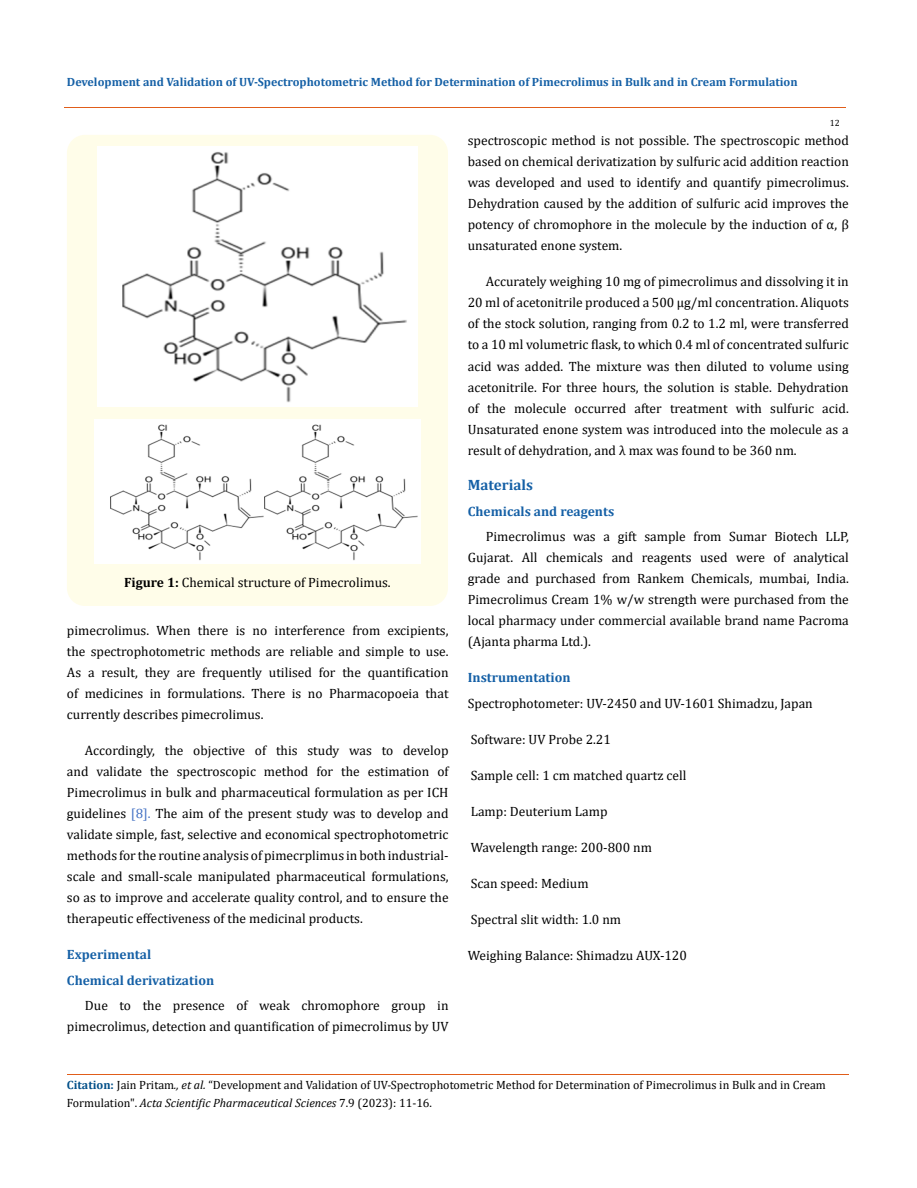
<style>
.page{position:relative;width:917px;height:1188px;background:#fff}
.page>*{position:absolute;margin:0;border:0;box-sizing:border-box;transform-origin:0 0}
.t1{font:700 15px "Cambria";color:#1560a6}
.t2{font:13.5px/21px "Cambria";color:#000;text-align:justify}
.t3{font:700 13.5px/25.5px "Cambria";color:#1560a6}
.t4{font:12px/18px "Cambria";color:#000}
.t5{font:700 12px "Cambria";color:#1560a6}
.t6{font:9px "Cambria";color:#000}
.s1{font-weight:700}
.s2{color:#4472c4}
.s3{font-weight:700;color:#035089}
.s4{font-style:italic}
</style>
<div class="page">
<div style="left:67px;top:135px;width:381px;height:471px;background:#fffde9;border-radius:18px"></div>
<img style="left:98px;top:147px;width:319px;height:259px">
<img style="left:94px;top:420px;width:327px;height:144px">
<hr style="left:64px;top:108px;width:781px;height:1px;background:#e05d1a">
<hr style="left:67px;top:1074px;width:781px;height:1px;background:#e05d1a">
<p class="t5" style="left:67px;top:73px;width:732px">Development and Validation of UV-Spectrophotometric Method for Determination of Pimecrolimus in Bulk and in Cream Formulation</p>
<p class="t6" style="left:829px;top:118px;width:11px">12</p>
<p class="t2" style="left:124px;top:572px;width:268px"><span class="s1">Figure 1:</span> Chemical structure of Pimecrolimus.</p>
<p class="t2" style="left:67px;top:620px;width:383px">pimecrolimus. When there is no interference from excipients, the spectrophotometric methods are reliable and simple to use.<br>As a result, they are frequently utilised for the quantification of medicines in formulations. There is no Pharmacopoeia that currently describes pimecrolimus.</p>
<p class="t2" style="left:67px;top:740px;width:383px;text-indent:18px">Accordingly, the objective of this study was to develop and validate the spectroscopic method for the estimation of Pimecrolimus in bulk and pharmaceutical formulation as per ICH guidelines <span class="s2">[8].</span> The aim of the present study was to develop and validate simple, fast, selective and economical spectrophotometric methods for the routine analysis of pimecrplimus in both industrial&shy;scale and small-scale manipulated pharmaceutical formulations, so as to improve and accelerate quality control, and to ensure the therapeutic effectiveness of the medicinal products.</p>
<p class="t3" style="left:67px;top:942px;width:149px">Experimental<br>Chemical derivatization</p>
<p class="t2" style="left:67px;top:995px;width:383px;text-align:right">Due to the presence of weak chromophore group in pimecrolimus, detection and quantification of pimecrolimus by UV</p>
<p class="t2" style="left:468px;top:130px;width:382px">spectroscopic method is not possible. The spectroscopic method based on chemical derivatization by sulfuric acid addition reaction was developed and used to identify and quantify pimecrolimus.<br>Dehydration caused by the addition of sulfuric acid improves the potency of chromophore in the molecule by the induction of α, β unsaturated enone system.</p>
<p class="t2" style="left:468px;top:271px;width:382px;text-indent:18px">Accurately weighing 10 mg of pimecrolimus and dissolving it in 20 ml of acetonitrile produced a 500 μg/ml concentration. Aliquots of the stock solution, ranging from 0.2 to 1.2 ml, were transferred to a 10 ml volumetric flask, to which 0.4 ml of concentrated sulfuric acid was added. The mixture was then diluted to volume using acetonitrile. For three hours, the solution is stable. Dehydration of the molecule occurred after treatment with sulfuric acid.<br>Unsaturated enone system was introduced into the molecule as a result of dehydration, and λ max was found to be 360 nm.</p>
<p class="t1" style="left:468px;top:475px;width:67px">Materials</p>
<p class="t3" style="left:468px;top:498px;width:148px">Chemicals and reagents</p>
<p class="t2" style="left:468px;top:526px;width:382px;text-indent:18px">Pimecrolimus was a gift sample from Sumar Biotech LLP, Gujarat. All chemicals and reagents used were of analytical grade and purchased from Rankem Chemicals, mumbai, India.<br>Pimecrolimus Cream 1% w/w strength were purchased from the local pharmacy under commercial available brand name Pacroma (Ajanta pharma Ltd.).</p>
<p class="t3" style="left:468px;top:665px;width:104px">Instrumentation</p>
<p class="t2" style="left:468px;top:693px;width:346px">Spectrophotometer: UV-2450 and UV-1601 Shimadzu, Japan</p>
<p class="t2" style="left:471px;top:729px;width:142px">Software: UV Probe 2.21</p>
<p class="t2" style="left:471px;top:765px;width:217px">Sample cell: 1 cm matched quartz cell</p>
<p class="t2" style="left:471px;top:801px;width:138px">Lamp: Deuterium Lamp</p>
<p class="t2" style="left:471px;top:837px;width:183px">Wavelength range: 200-800 nm</p>
<p class="t2" style="left:471px;top:873px;width:119px">Scan speed: Medium</p>
<p class="t2" style="left:471px;top:909px;width:152px">Spectral slit width: 1.0 nm</p>
<p class="t2" style="left:468px;top:945px;width:221px">Weighing Balance: Shimadzu AUX-120</p>
<p class="t4" style="left:67px;top:1076px;width:760px"><span class="s3">Citation:</span> Jain Pritam<span class="s4">., et al.</span> “Development and Validation of UV-Spectrophotometric Method for Determination of Pimecrolimus in Bulk and in Cream<br>Formulation". <span class="s4">Acta Scientific Pharmaceutical Sciences</span> 7.9 (2023): 11-16.</p>
</div>
